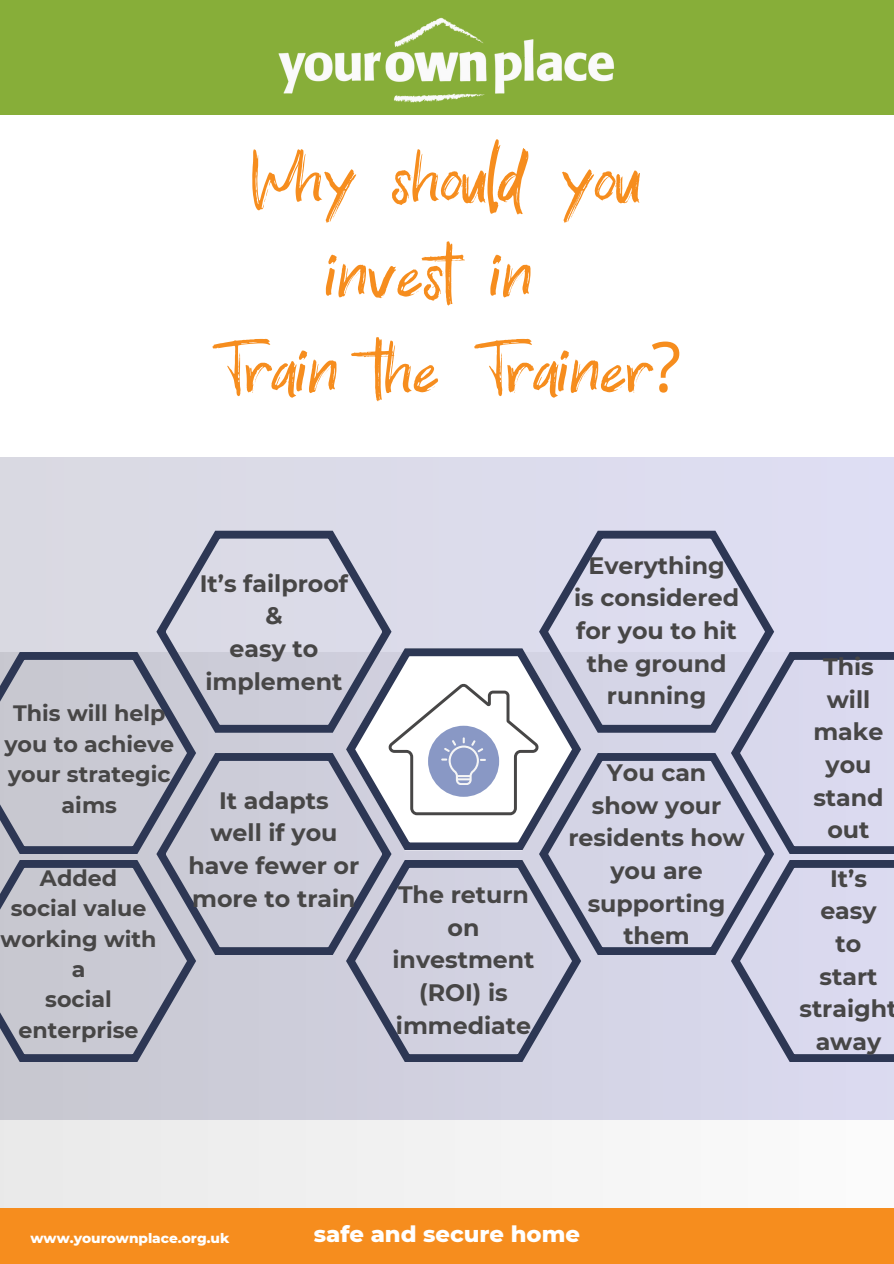
<style>
.page{position:relative;width:894px;height:1264px;background:#fff}
.page>*{position:absolute;margin:0;border:0;box-sizing:border-box;transform-origin:0 0}
.t1{font:69.15px/95.7px "Zallord";color:#f68d1e;text-align:center}
.t2{font:700 23.7px/32.7px "Montserrat";color:#474646;text-align:center}
.t3{font:800 22.65px "Montserrat";color:#fff}
.t4{font:700 22.2px/30.3px "Montserrat";color:#474646;text-align:center}
.t5{font:800 13.65px "Montserrat";color:#fff}
.s1{font-family:"Noto Sans"}
</style>
<div class="page">
<div style="left:0;top:652px;width:893px;height:570px;background:#f2f2f2"></div>
<div style="left:0;top:458px;width:893px;height:661px;background:linear-gradient(to right,#d1d1da,#dbdbf1)"></div>
<div style="left:0;top:0;width:893px;height:115px;background:#87ae39"></div>
<img style="left:278px;top:17px;width:336px;height:86px">
<div style="left:0;top:1208px;width:893px;height:55px;background:#f68d1e"></div>
<svg style="left:156px;top:753px;width:235px;height:201px"></svg>
<svg style="left:346px;top:860px;width:235px;height:201px"></svg>
<svg style="left:539px;top:753px;width:235px;height:201px"></svg>
<svg style="left:346px;top:648px;width:235px;height:201px"></svg>
<svg style="left:0;top:652px;width:196px;height:201px"></svg>
<svg style="left:0;top:860px;width:196px;height:201px"></svg>
<svg style="left:730px;top:652px;width:163px;height:201px"></svg>
<svg style="left:730px;top:860px;width:163px;height:201px"></svg>
<svg style="left:388px;top:683px;width:150px;height:132px"></svg>
<svg style="left:156px;top:530px;width:235px;height:202px"></svg>
<svg style="left:539px;top:530px;width:235px;height:202px"></svg>
<h2 class="t1" style="left:212px;top:134px;width:470px">Why should you invest in<br>Train the Trainer<span class="s1">?</span></h2>
<p class="t2" style="left:574px;top:549px;width:166px">Everything<br>is considered for you to hit the ground running</p>
<p class="t2" style="left:200px;top:567px;width:150px">It’s failproof &amp;<br>easy to implement</p>
<h2 class="t2" style="left:813px;top:650px;width:72px">This will make you stand out</h2>
<h2 class="t4" style="left:4px;top:698px;width:171px">This will help you to achieve your strategic aims</h2>
<h2 class="t2" style="left:568px;top:756px;width:178px">You can<br>show your residents how you are supporting them</h2>
<h2 class="t2" style="left:188px;top:783px;width:172px">It adapts<br>well if you have fewer or more to train</h2>
<h2 class="t4" style="left:1px;top:862px;width:157px">Added<br>social value working with a<br>social enterprise</h2>
<h2 class="t2" style="left:799px;top:861px;width:100px">It’s easy<br>to<br>start straight away</h2>
<h2 class="t2" style="left:392px;top:878px;width:143px">The return on investment (ROI) is immediate</h2>
<h2 class="t5" style="left:31px;top:1230px;width:200px">www.yourownplace.org.uk</h2>
<h1 class="t3" style="left:313px;top:1220px;width:268px">safe and secure home</h1>
</div>
